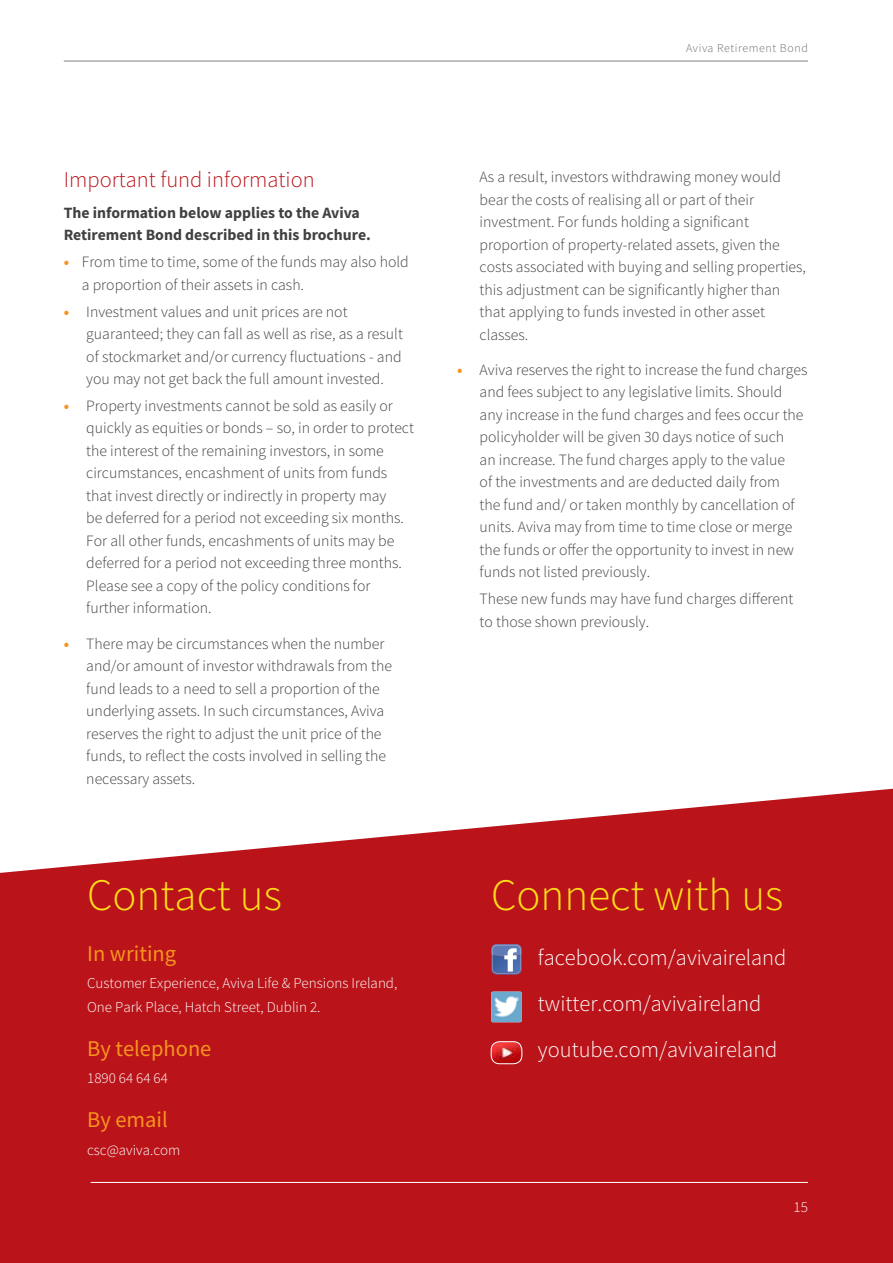
<style>
.page{position:relative;width:893px;height:1263px;background:#fff}
.page>*{position:absolute;margin:0;border:0;box-sizing:border-box;transform-origin:0 0}
.t1{font:300 45px "Source Sans Pro";color:#ffde17}
.t2{font:300 22.5px/46.2px "Source Sans Pro";color:#fff}
.t3{font:22.5px "Source Sans Pro";color:#f7941e}
.t4{font:300 22.5px "Source Sans Pro";color:#ba141a}
.t5{font:300 15.75px/22.5px "Source Sans Pro";color:#414042}
.t6{font:700 15.75px/22.5px "Source Sans Pro";color:#414042}
.t7{font:300 15px/23.2px "Source Sans Pro";color:#fff}
.t8{font:300 12px "Source Sans Pro";letter-spacing:.05em;color:#6d6e71}
.s1{font-weight:700;color:#f7941e}
</style>
<div class="page">
<hr style="left:64px;top:61px;width:744px;height:1px;background:#808285">
<svg style="left:0;top:789px;width:893px;height:474px;background:#c0282e"></svg>
<hr style="left:91px;top:1182px;width:717px;height:1px;background:#fff">
<svg style="left:491px;top:944px;width:31px;height:30px"></svg>
<img style="left:491px;top:992px;width:31px;height:30px">
<img style="left:491px;top:1042px;width:31px;height:22px">
<div style="left:491px;top:1041px;width:31px;height:23px;border:1px solid #fff;border-radius:9px"></div>
<p class="t8" style="left:686px;top:40px;width:123px">Aviva Retirement Bond</p>
<h2 class="t4" style="left:64px;top:166px;width:252px">Important fund information</h2>
<p class="t6" style="left:64px;top:201px;width:309px">The information below applies to the Aviva<br>Retirement Bond described in this brochure.</p>
<p class="t5" style="left:82px;top:251px;width:328px;text-indent:-18px"><span class="s1">•</span> From time to time, some of the funds may also hold a proportion of their assets in cash.</p>
<p class="t5" style="left:86px;top:300px;width:318px;text-indent:-23px"><span class="s1">•</span> Investment values and unit prices are not guaranteed; they can fall as well as rise, as a result of stockmarket and/or currency fluctuations - and you may not get back the full amount invested.</p>
<p class="t5" style="left:86px;top:394px;width:329px;text-indent:-23px"><span class="s1">•</span> Property investments cannot be sold as easily or quickly as equities or bonds – so, in order to protect the interest of the remaining investors, in some circumstances, encashment of units from funds that invest directly or indirectly in property may<br>be deferred for a period not exceeding six months.<br>For all other funds, encashments of units may be deferred for a period not exceeding three months.<br>Please see a copy of the policy conditions for further information.</p>
<p class="t5" style="left:86px;top:632px;width:307px;text-indent:-23px"><span class="s1">•</span> There may be circumstances when the number and/or amount of investor withdrawals from the fund leads to a need to sell a proportion of the underlying assets. In such circumstances, Aviva reserves the right to adjust the unit price of the funds, to reflect the costs involved in selling the necessary assets.</p>
<h1 class="t1" style="left:87px;top:867px;width:196px">Contact us</h1>
<h2 class="t3" style="left:87px;top:939px;width:91px">In writing</h2>
<p class="t7" style="left:87px;top:972px;width:312px">Customer Experience, Aviva Life &amp; Pensions Ireland,<br>One Park Place, Hatch Street, Dublin 2.</p>
<h2 class="t3" style="left:87px;top:1034px;width:126px">By telephone</h2>
<p class="t7" style="left:87px;top:1066px;width:82px">1890 64 64 64</p>
<h2 class="t3" style="left:87px;top:1105px;width:82px">By email</h2>
<p class="t7" style="left:87px;top:1138px;width:95px">csc@aviva.com</p>
<p class="t5" style="left:480px;top:166px;width:328px">As a result, investors withdrawing money would bear the costs of realising all or part of their investment. For funds holding a significant proportion of property-related assets, given the costs associated with buying and selling properties, this adjustment can be significantly higher than that applying to funds invested in other asset classes.</p>
<p class="t5" style="left:480px;top:358px;width:329px;text-indent:-23px"><span class="s1">•</span> Aviva reserves the right to increase the fund charges and fees subject to any legislative limits. Should any increase in the fund charges and fees occur the policyholder will be given 30 days notice of such<br>an increase. The fund charges apply to the value<br>of the investments and are deducted daily from<br>the fund and/ or taken monthly by cancellation of units. Aviva may from time to time close or merge the funds or offer the opportunity to invest in new funds not listed previously.</p>
<p class="t5" style="left:480px;top:588px;width:315px">These new funds may have fund charges different to those shown previously.</p>
<h1 class="t1" style="left:491px;top:867px;width:294px">Connect with us</h1>
<h2 class="t2" style="left:538px;top:934px;width:250px">facebook.com/avivaireland twitter.com/avivaireland youtube.com/avivaireland</h2>
<p class="t7" style="left:794px;top:1195px;width:16px">15</p>
</div>
